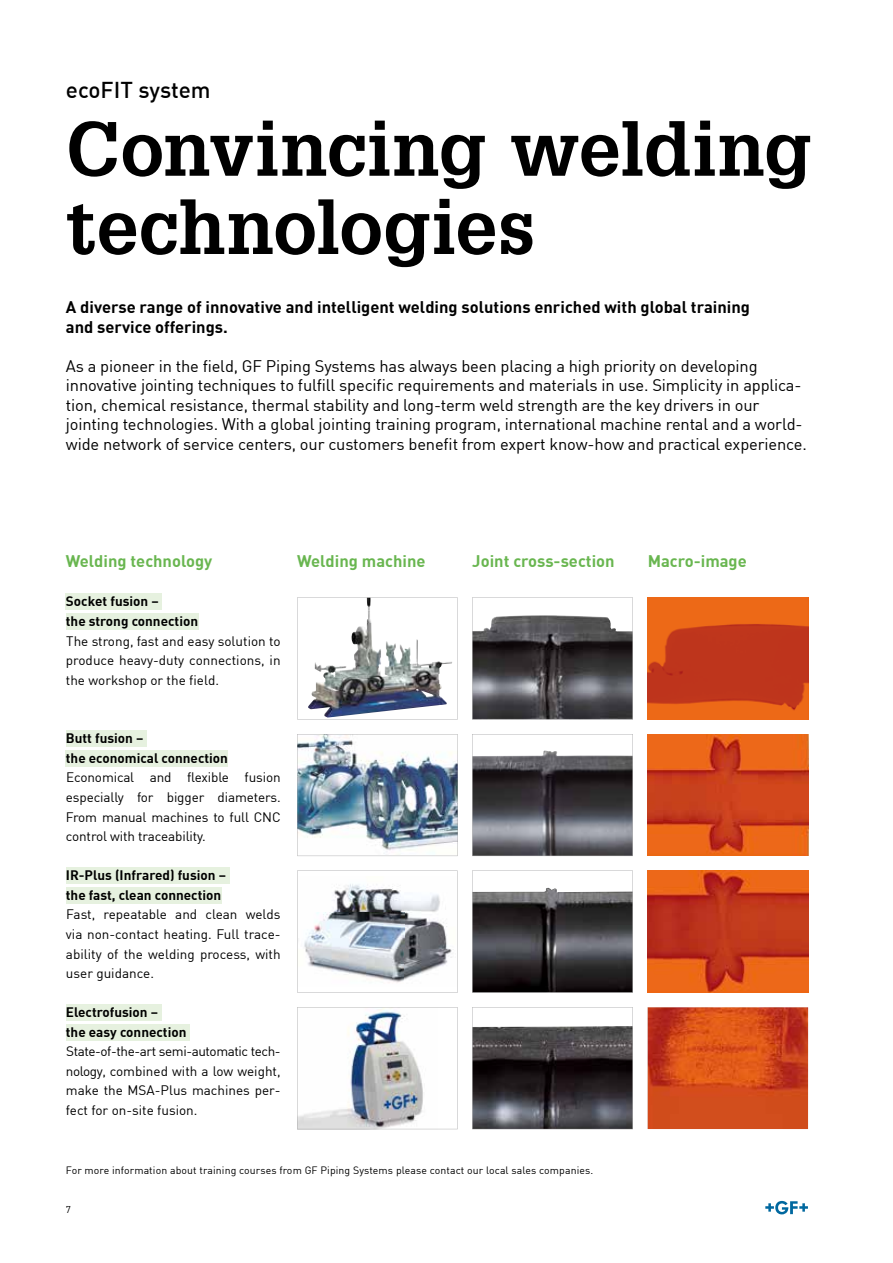
<style>
.page{position:relative;width:893px;height:1263px;background:#fff}
.page>*{position:absolute;margin:0;border:0;box-sizing:border-box;transform-origin:0 0}
.t1{font:700 75px/78.3px "Glypha LT Pro";letter-spacing:.005em;color:#000}
.t2{font:500 22.5px "DIN";color:#000}
.t3{font:16.5px/19.5px "DIN";letter-spacing:-.01em;color:#000}
.t4{font:700 16.5px/19.5px "DIN";color:#000}
.t5{font:700 16.5px "DIN";color:#69b650}
.t6{font:13.5px/19.5px "DIN";color:#000;text-align:justify}
.t7{font:700 13.5px/19.5px "DIN";color:#000}
.t8{font:10.5px "DIN";letter-spacing:.01em;color:#000}
.t9{font:9.75px "DIN";color:#000}
</style>
<div class="page">
<svg style="left:472px;top:734px;width:161px;height:122px"></svg>
<svg style="left:472px;top:870px;width:161px;height:123px"></svg>
<img style="left:648px;top:598px;width:160px;height:121px">
<img style="left:648px;top:734px;width:160px;height:122px">
<img style="left:648px;top:871px;width:160px;height:121px">
<svg style="left:472px;top:597px;width:161px;height:122px"></svg>
<svg style="left:297px;top:597px;width:161px;height:122px"></svg>
<img style="left:297px;top:1007px;width:161px;height:122px">
<img style="left:297px;top:734px;width:161px;height:122px">
<img style="left:648px;top:1007px;width:160px;height:122px">
<svg style="left:472px;top:1007px;width:161px;height:122px;background:#5c595c"></svg>
<svg style="left:297px;top:870px;width:161px;height:123px"></svg>
<svg style="left:765px;top:1201px;width:43px;height:13px"></svg>
<div style="left:66px;top:594px;width:96px;height:16px;background:#e6f1df"></div>
<div style="left:66px;top:613px;width:132px;height:16px;background:#e6f1df"></div>
<div style="left:66px;top:731px;width:81px;height:16px;background:#e6f1df"></div>
<div style="left:66px;top:750px;width:162px;height:16px;background:#e6f1df"></div>
<div style="left:66px;top:867px;width:163px;height:17px;background:#e6f1df"></div>
<div style="left:66px;top:887px;width:155px;height:16px;background:#e6f1df"></div>
<div style="left:66px;top:1004px;width:95px;height:16px;background:#e6f1df"></div>
<div style="left:66px;top:1024px;width:124px;height:16px;background:#e6f1df"></div>
<h2 class="t2" style="left:66px;top:75px;width:146px">ecoFIT system</h2>
<h1 class="t1" style="left:66px;top:108px;width:747px">Convincing welding technologies</h1>
<p class="t4" style="left:66px;top:297px;width:686px">A diverse range of innovative and intelligent welding solutions enriched with global training and service offerings.</p>
<p class="t3" style="left:66px;top:356px;width:742px">As a pioneer in the field, GF Piping Systems has always been placing a high priority on developing innovative jointing techniques to fulfill specific requirements and materials in use. Simplicity in applica&shy;tion, chemical resistance, thermal stability and long-term weld strength are the key drivers in our jointing technologies. With a global jointing training program, international machine rental and a world&shy;wide network of service centers, our customers benefit from expert know-how and practical experience.</p>
<p class="t5" style="left:66px;top:550px;width:148px">Welding technology</p>
<p class="t5" style="left:297px;top:550px;width:130px">Welding machine</p>
<p class="t5" style="left:472px;top:550px;width:144px">Joint cross-section</p>
<p class="t5" style="left:648px;top:550px;width:101px">Macro-image</p>
<p class="t7" style="left:66px;top:591px;width:134px">Socket fusion –<br>the strong connection</p>
<p class="t6" style="left:66px;top:631px;width:216px">The strong, fast and easy solution to produce heavy-duty connections, in the workshop or the field.</p>
<p class="t7" style="left:66px;top:728px;width:164px">Butt fusion –<br>the economical connection</p>
<p class="t6" style="left:66px;top:767px;width:216px">Economical and flexible fusion especially for bigger diameters.<br>From manual machines to full CNC control with traceability.</p>
<p class="t7" style="left:66px;top:865px;width:162px">IR-Plus (Infrared) fusion – the fast, clean connection</p>
<p class="t6" style="left:66px;top:904px;width:216px">Fast, repeatable and clean welds via non-contact heating. Full trace&shy;ability of the welding process, with user guidance.</p>
<p class="t7" style="left:66px;top:1002px;width:122px">Electrofusion –<br>the easy connection</p>
<p class="t6" style="left:66px;top:1041px;width:216px">State-of-the-art semi-automatic tech&shy;nology, combined with a low weight, make the MSA-Plus machines per&shy;fect for on-site fusion.</p>
<p class="t8" style="left:66px;top:1163px;width:529px">For more information about training courses from GF Piping Systems please contact our local sales companies.</p>
<p class="t9" style="left:66px;top:1203px;width:7px">7</p>
</div>
